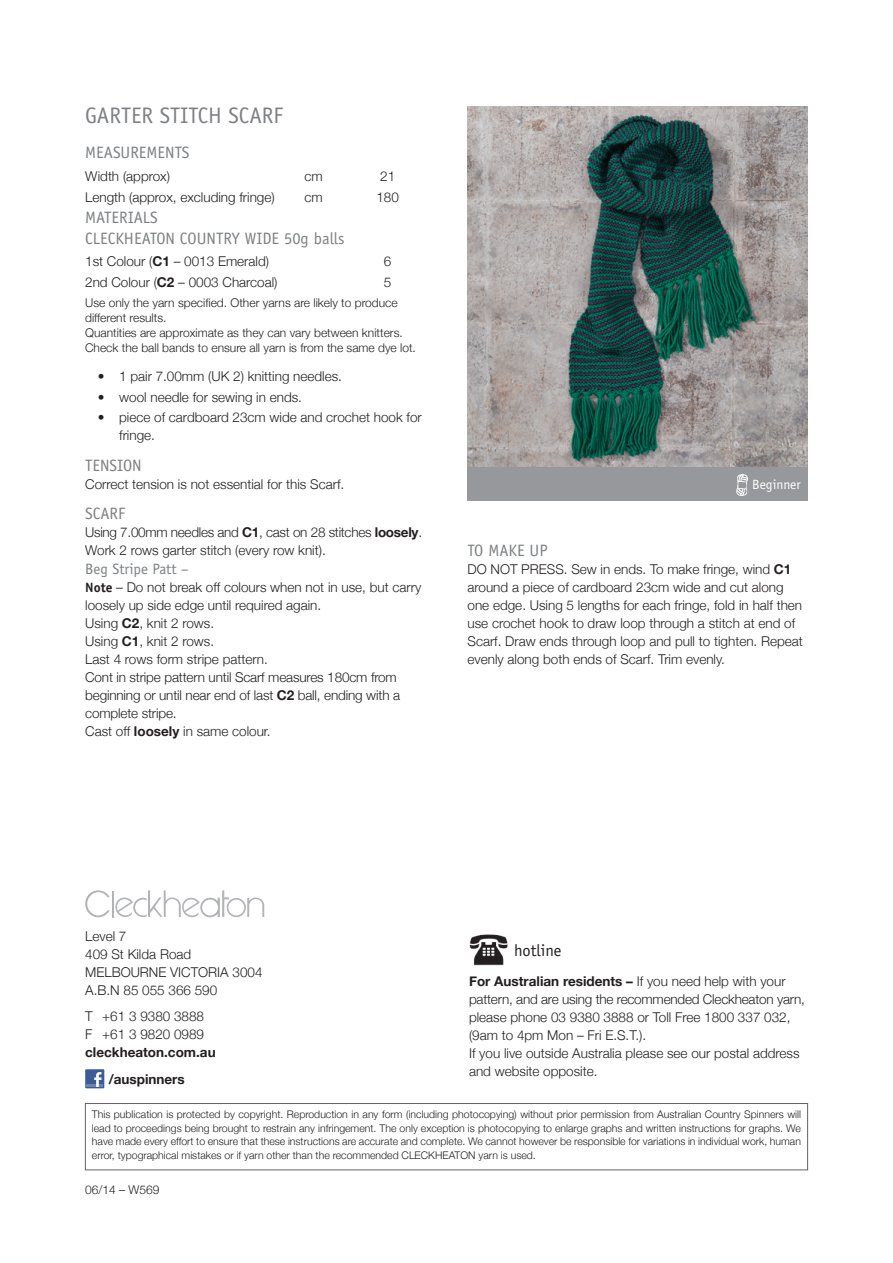
<style>
.page{position:relative;width:893px;height:1263px;background:#fff}
.page>*{position:absolute;margin:0;border:0;box-sizing:border-box;transform-origin:0 0}
.ACS_H1{font:22.5px "Officina Sans";color:#7e8083}
.ACS_Table_H1{font:16.5px "Officina Sans";color:#7e8083}
.ACS_H2{font:16.5px "Officina Sans";color:#7e8083}
.ACS_H2-2{font:16.5px "Officina Sans";color:#231f20}
.ACS_H3{font:15px "Officina Sans";color:#7e8083}
.ACS_Body_Text_Instru{font:300 13.5px/18px "Helvetica Neue";color:#231f20}
.ACS_IMPORTANT_text{font:300 13.5px "Helvetica Neue";color:#231f20}
.ACS_Body_Text_Instru-2{font:300 13.5px "Helvetica Neue";letter-spacing:-.02em;color:#231f20}
.ACS_IMPORTANT_text-2{font:700 13.5px "Helvetica Neue";color:#231f20}
.ACS_Body_Text{font:13.5px "Officina Sans";color:#fff}
.ACS_IMPORTANT_text-3{font:300 12px/15px "Helvetica Neue";color:#231f20}
.ACS_Body_Text-2{font:300 12px "Helvetica Neue";color:#231f20}
.ACS_Body_Text_Instru-3{font:300 10.5px/13.5px "Helvetica Neue";color:#231f20;text-align:justify}
.s1{font-weight:700}
.s2{font-family:"Officina Sans";font-weight:700}
</style>
<div class="page">
<img style="left:468px;top:106px;width:340px;height:362px">
<div style="left:468px;top:468px;width:340px;height:33px;background:#96989b"></div>
<img style="left:736px;top:474px;width:12px;height:22px">
<div style="left:85px;top:1103px;width:723px;height:67px;border:1px solid #636366"></div>
<img style="left:469px;top:934px;width:39px;height:32px">
<svg style="left:85px;top:890px;width:179px;height:27px"></svg>
<div style="left:85px;top:1069px;width:19px;height:19px;background:#3b5b99"></div>
<hr style="left:87px;top:1084px;width:16px;height:3px;background:#6d84b3">
<svg style="left:94px;top:1072px;width:8px;height:15px"></svg>
<p class="ACS_H1" style="left:85px;top:102px;width:199px">GARTER STITCH SCARF</p>
<p class="ACS_Table_H1" style="left:85px;top:143px;width:106px">MEASUREMENTS</p>
<p class="ACS_Body_Text_Instru" style="left:85px;top:167px;width:86px">Width (approx)</p>
<p class="ACS_Body_Text_Instru" style="left:304px;top:167px;width:20px">cm</p>
<p class="ACS_Body_Text_Instru" style="left:380px;top:167px;width:17px">21</p>
<p class="ACS_Body_Text_Instru" style="left:85px;top:188px;width:191px">Length (approx, excluding fringe)</p>
<p class="ACS_Body_Text_Instru" style="left:304px;top:188px;width:20px">cm</p>
<p class="ACS_Body_Text_Instru" style="left:376px;top:188px;width:24px">180</p>
<p class="ACS_Table_H1" style="left:85px;top:208px;width:74px">MATERIALS</p>
<p class="ACS_Table_H1" style="left:85px;top:229px;width:261px">CLECKHEATON COUNTRY WIDE 50g balls</p>
<p class="ACS_Body_Text_Instru" style="left:85px;top:252px;width:185px">1st Colour (<span class="s1">C1</span> – 0013 Emerald)</p>
<p class="ACS_Body_Text_Instru" style="left:384px;top:251px;width:9px">6</p>
<p class="ACS_Body_Text_Instru" style="left:85px;top:273px;width:194px">2nd Colour (<span class="s1">C2</span> – 0003 Charcoal)</p>
<p class="ACS_Body_Text_Instru" style="left:384px;top:273px;width:9px">5</p>
<p class="ACS_IMPORTANT_text-3" style="left:85px;top:295px;width:319px">Use only the yarn specified. Other yarns are likely to produce different results.<br>Quantities are approximate as they can vary between knitters.</p>
<p class="ACS_IMPORTANT_text-3" style="left:85px;top:340px;width:332px">Check the ball bands to ensure all yarn is from the same dye lot.</p>
<p class="ACS_Body_Text_Instru" style="left:98px;top:367px;width:246px">• 1 pair 7.00mm (UK 2) knitting needles.</p>
<p class="ACS_Body_Text_Instru" style="left:98px;top:387px;width:206px">• wool needle for sewing in ends.</p>
<p class="ACS_Body_Text_Instru" style="left:119px;top:408px;width:304px;text-indent:-21px">• piece of cardboard 23cm wide and crochet hook for fringe.</p>
<p class="ACS_H2" style="left:85px;top:456px;width:58px">TENSION</p>
<p class="ACS_Body_Text_Instru" style="left:85px;top:475px;width:261px">Correct tension is not essential for this Scarf.</p>
<p class="ACS_H2" style="left:85px;top:504px;width:42px">SCARF</p>
<p class="ACS_Body_Text_Instru-2" style="left:85px;top:524px;width:338px">Using 7.00mm needles and <span class="s1">C1</span>, cast on 28 stitches <span class="s1">loosely</span>.</p>
<p class="ACS_Body_Text_Instru" style="left:85px;top:541px;width:242px">Work 2 rows garter stitch (every row knit).</p>
<p class="ACS_H3" style="left:85px;top:560px;width:105px">Beg Stripe Patt –</p>
<p class="ACS_Body_Text_Instru" style="left:85px;top:578px;width:338px"><span class="s2">Note</span> – Do not break off colours when not in use, but carry loosely up side edge until required again.</p>
<p class="ACS_Body_Text_Instru" style="left:85px;top:614px;width:131px">Using <span class="s1">C2</span>, knit 2 rows.</p>
<p class="ACS_Body_Text_Instru" style="left:85px;top:632px;width:131px">Using <span class="s1">C1</span>, knit 2 rows.</p>
<p class="ACS_Body_Text_Instru" style="left:85px;top:650px;width:184px">Last 4 rows form stripe pattern.</p>
<p class="ACS_Body_Text_Instru" style="left:85px;top:668px;width:316px">Cont in stripe pattern until Scarf measures 180cm from beginning or until near end of last <span class="s1">C2</span> ball, ending with a complete stripe.</p>
<p class="ACS_Body_Text_Instru" style="left:85px;top:722px;width:187px">Cast off <span class="s1">loosely</span> in same colour.</p>
<p class="ACS_Body_Text" style="left:752px;top:476px;width:50px">Beginner</p>
<p class="ACS_H2" style="left:468px;top:541px;width:82px">TO MAKE UP</p>
<p class="ACS_Body_Text_Instru" style="left:468px;top:560px;width:337px">DO NOT PRESS. Sew in ends. To make fringe, wind <span class="s1">C1 </span>around a piece of cardboard 23cm wide and cut along one edge. Using 5 lengths for each fringe, fold in half then use crochet hook to draw loop through a stitch at end of Scarf. Draw ends through loop and pull to tighten. Repeat evenly along both ends of Scarf. Trim evenly.</p>
<p class="ACS_IMPORTANT_text" style="left:85px;top:927px;width:43px">Level 7</p>
<p class="ACS_IMPORTANT_text" style="left:85px;top:945px;width:108px">409 St Kilda Road</p>
<p class="ACS_IMPORTANT_text" style="left:85px;top:963px;width:179px">MELBOURNE VICTORIA 3004</p>
<p class="ACS_IMPORTANT_text" style="left:85px;top:981px;width:134px">A.B.N 85 055 366 590</p>
<p class="ACS_IMPORTANT_text" style="left:85px;top:1008px;width:120px">T +61 3 9380 3888</p>
<p class="ACS_IMPORTANT_text" style="left:85px;top:1026px;width:120px">F +61 3 9820 0989</p>
<p class="ACS_IMPORTANT_text-2" style="left:85px;top:1044px;width:132px">cleckheaton.com.au</p>
<p class="ACS_IMPORTANT_text-2" style="left:109px;top:1070px;width:78px">/auspinners</p>
<p class="ACS_H2-2" style="left:514px;top:940px;width:49px">hotline</p>
<p class="ACS_Body_Text_Instru" style="left:469px;top:972px;width:337px"><span class="s1">For Australian residents –</span> If you need help with your pattern, and are using the recommended Cleckheaton yarn, please phone 03 9380 3888 or Toll Free 1800 337 032, (9am to 4pm Mon – Fri E.S.T.).</p>
<p class="ACS_Body_Text_Instru" style="left:469px;top:1044px;width:332px">If you live outside Australia please see our postal address and website opposite.</p>
<p class="ACS_Body_Text_Instru-3" style="left:92px;top:1107px;width:711px">This publication is protected by copyright. Reproduction in any form (including photocopying) without prior permission from Australian Country Spinners will lead to proceedings being brought to restrain any infringement. The only exception is photocopying to enlarge graphs and written instructions for graphs. We have made every effort to ensure that these instructions are accurate and complete. We cannot however be responsible for variations in individual work, human error, typographical mistakes or if yarn other than the recommended CLECKHEATON yarn is used.</p>
<p class="ACS_Body_Text-2" style="left:85px;top:1182px;width:76px">06/14 – W569</p>
</div>
